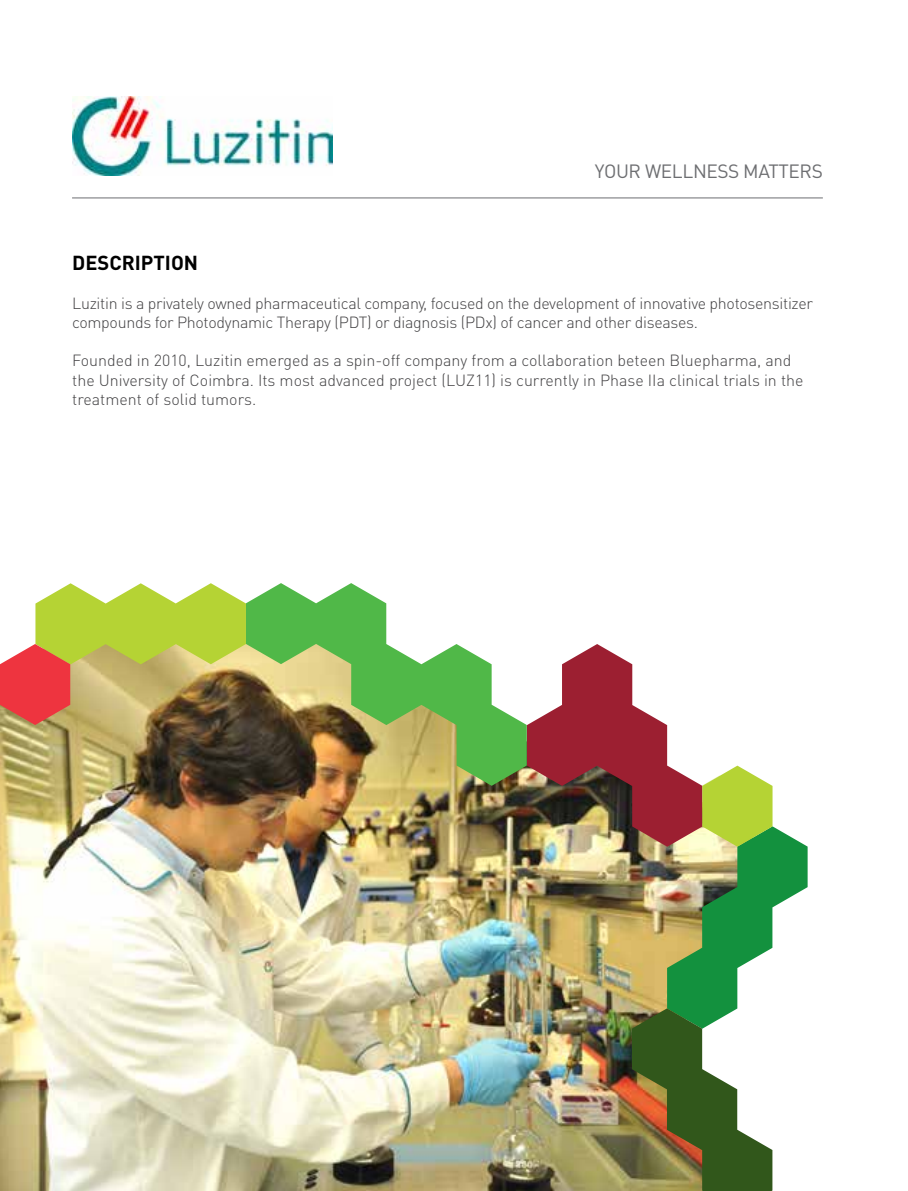
<style>
.page{position:relative;width:908px;height:1191px;background:#fff}
.page>*{position:absolute;margin:0;border:0;box-sizing:border-box;transform-origin:0 0}
.t1{font:700 20px "DIN Pro";color:#000}
.t2{font:19px "DIN Pro";letter-spacing:-.02em;color:#6d6e71}
.t3{font:300 16px/19.2px "DIN Pro";color:#414042}
.t4{font:300 16px/19.2px "DIN Pro";letter-spacing:-.02em;color:#414042}
</style>
<div class="page">
<hr style="left:72px;top:198px;width:750px;height:1px;background:#6d6e71">
<img style="left:0;top:725px;width:526px;height:466px">
<svg style="left:246px;top:583px;width:280px;height:203px"></svg>
<svg style="left:0;top:583px;width:246px;height:142px;background:#c3b061"></svg>
<img style="left:72px;top:96px;width:260px;height:79px">
<img style="left:526px;top:644px;width:281px;height:547px">
<p class="t2" style="left:594px;top:158px;width:229px">YOUR WELLNESS MATTERS</p>
<p class="t1" style="left:72px;top:249px;width:127px">DESCRIPTION</p>
<p class="t4" style="left:72px;top:293px;width:742px">Luzitin is a privately owned pharmaceutical company, focused on the development of innovative photosensitizer compounds for Photodynamic Therapy (PDT) or diagnosis (PDx) of cancer and other diseases.</p>
<p class="t3" style="left:72px;top:350px;width:732px">Founded in 2010, Luzitin emerged as a spin-off company from a collaboration beteen Bluepharma, and the University of Coimbra. Its most advanced project (LUZ11) is currently in Phase IIa clinical trials in the treatment of solid tumors.</p>
</div>
